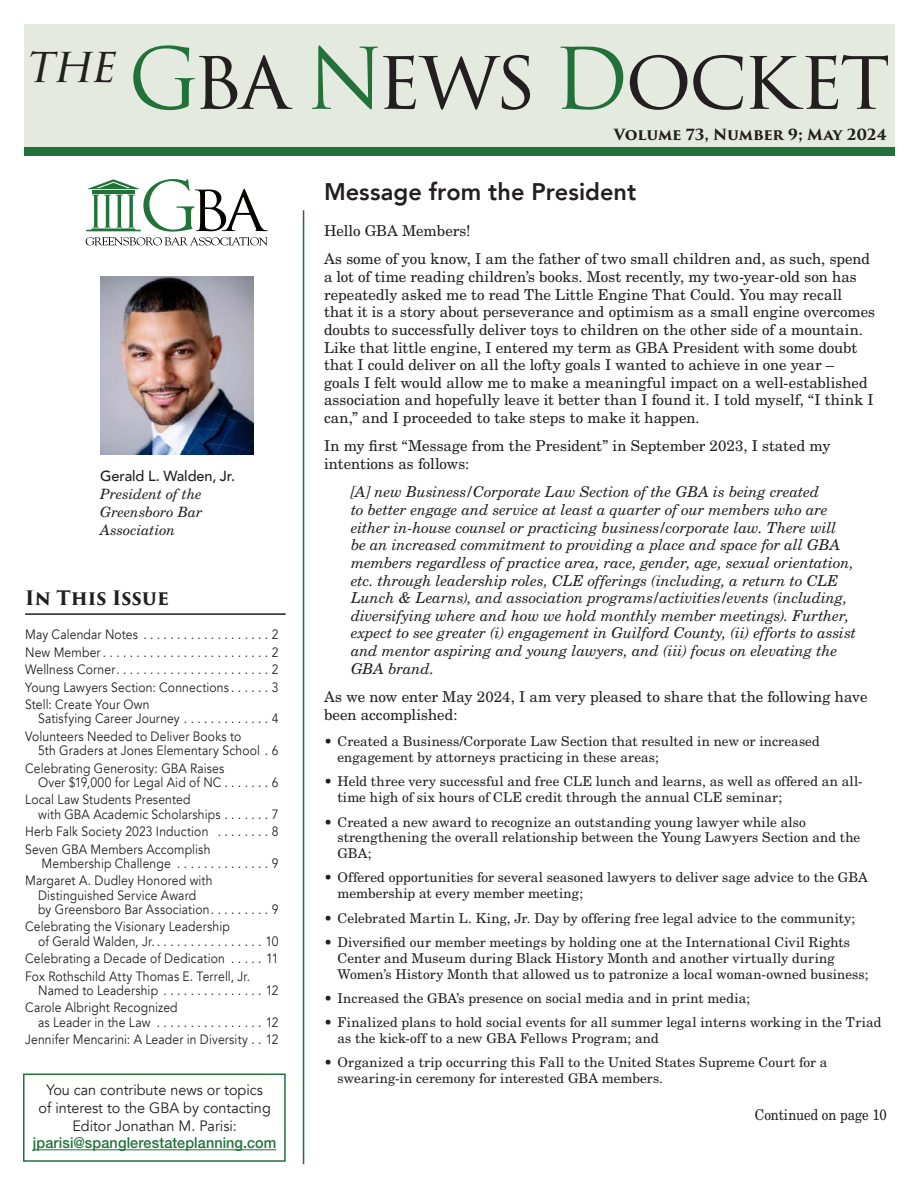
<style>
.page{position:relative;width:918px;height:1188px;background:#fff}
.page>*{position:absolute;margin:0;border:0;box-sizing:border-box;transform-origin:0 0}
.t1{font:82.5px "Trajan Pro 3";letter-spacing:-.045em;color:#231f20}
.FrontPage{font:800 24px "Avenir";letter-spacing:.005em;color:#231f20}
.TOC_Title{font:700 19.5px "Trajan Pro 3";letter-spacing:.005em;color:#231f20}
.t2{font:15px/17.7px "New Century Schlbk LT Std";color:#231f20}
.t3{font:italic 15px/17.7px "New Century Schlbk LT Std";letter-spacing:-.005em;color:#231f20}
.t4{font:15px/17.9px "Avenir";color:#231f20;text-align:center;scale:.96 1}
.t5{font:700 15px "Trajan Pro 3";letter-spacing:-.015em;color:#231f20}
.t6{font:15px "New Century Schlbk LT Std";color:#231f20;scale:.88 1}
.t7{font:500 14.7px "Avenir";letter-spacing:-.01em;color:#231f20}
.t8{font:italic 14.25px/18px "New Century Schlbk LT Std";color:#231f20;text-align:justify}
.t9{font:13.5px/15.8px "New Century Schlbk LT Std";letter-spacing:.01em;color:#231f20}
.t10{font:13.5px/14.2px "Avenir";letter-spacing:.01em;color:#231f20;scale:.9 1}
.s1{color:#227138}
.s2{font-family:"Helvetica Neue LT Std";font-weight:500;color:#227138}
</style>
<div class="page">
<div style="left:24px;top:24px;width:870px;height:132px;background:#e4eae0"></div>
<div style="left:24px;top:147px;width:870px;height:9px;background:#227138"></div>
<img style="left:100px;top:276px;width:153px;height:179px">
<hr style="left:303px;top:210px;width:1px;height:954px;background:#227138">
<div style="left:23px;top:1074px;width:263px;height:88px;border:2px solid #227138"></div>
<hr style="left:33px;top:1149px;width:243px;height:1px;background:#227138">
<hr style="left:25px;top:613px;width:261px;height:2px;background:#231f20">
<svg style="left:86px;top:179px;width:182px;height:66px"></svg>
<p class="t1" style="left:24px;top:22px;width:867px"><sup>the</sup><span class="s1">G</span>ba <span class="s1">N</span>ews <span class="s1">D</span>ocket</p>
<p class="t5" style="left:614px;top:123px;width:274px">Volume 73, Number 9; May 2024</p>
<p class="FrontPage" style="left:324px;top:173px;width:314px">Message from the President</p>
<p class="t7" style="left:100px;top:463px;width:137px">Gerald L. Walden, Jr.</p>
<p class="t8" style="left:100px;top:485px;width:104px">President of the Greensboro Bar Association</p>
<p class="TOC_Title" style="left:25px;top:583px;width:146px">In This Issue</p>
<p class="t10" style="left:25px;top:628px;width:131px">May Calendar Notes ....................</p>
<p class="t10" style="left:272px;top:628px;width:9px">2</p>
<p class="t10" style="left:25px;top:645px;width:91px">New Member .........................</p>
<p class="t10" style="left:272px;top:645px;width:9px">2</p>
<p class="t10" style="left:25px;top:663px;width:106px">Wellness Corner .......................</p>
<p class="t10" style="left:272px;top:663px;width:9px">2</p>
<p class="t10" style="left:25px;top:680px;width:234px">Young Lawyers Section: Connections ......</p>
<p class="t10" style="left:272px;top:680px;width:9px">3</p>
<p class="t10" style="left:38px;top:698px;width:162px;text-indent:-13px">Stell: Create Your Own<br>Satisfying Career Journey ..............</p>
<p class="t10" style="left:272px;top:712px;width:9px">4</p>
<p class="t10" style="left:38px;top:729px;width:269px;text-indent:-13px">Volunteers Needed to Deliver Books to<br>5th Graders at Jones Elementary School .. 6</p>
<p class="t10" style="left:25px;top:761px;width:226px;text-align:right">Celebrating Generosity: GBA Raises<br>Over $19,000 for Legal Aid of NC .......</p>
<p class="t10" style="left:272px;top:775px;width:9px">6</p>
<p class="t10" style="left:38px;top:793px;width:207px;text-indent:-13px">Local Law Students Presented<br>with GBA Academic Scholarships ........</p>
<p class="t10" style="left:272px;top:807px;width:9px">7</p>
<p class="t10" style="left:25px;top:825px;width:212px">Herb Falk Society 2023 Induction .........</p>
<p class="t10" style="left:272px;top:825px;width:9px">8</p>
<p class="t10" style="left:42px;top:842px;width:189px;text-indent:-16px">Seven GBA Members Accomplish<br>Membership Challenge ...............</p>
<p class="t10" style="left:272px;top:856px;width:9px">9</p>
<p class="t10" style="left:38px;top:874px;width:197px;text-indent:-13px">Margaret A. Dudley Honored with<br>Distinguished Service Award<br>by Greensboro Bar Association .........</p>
<p class="t10" style="left:272px;top:902px;width:9px">9</p>
<p class="t10" style="left:38px;top:920px;width:215px;text-indent:-13px">Celebrating the Visionary Leadership of Gerald Walden, Jr. ................</p>
<p class="t10" style="left:266px;top:934px;width:16px">10</p>
<p class="t10" style="left:25px;top:952px;width:227px">Celebrating a Decade of Dedication ......</p>
<p class="t10" style="left:266px;top:952px;width:15px">11</p>
<p class="t10" style="left:38px;top:969px;width:237px;text-indent:-13px">Fox Rothschild Atty Thomas E. Terrell, Jr.<br>Named to Leadership ................</p>
<p class="t10" style="left:266px;top:983px;width:16px">12</p>
<p class="t10" style="left:38px;top:1001px;width:157px;text-indent:-13px">Carole Albright Recognized as Leader in the Law .................</p>
<p class="t10" style="left:266px;top:1015px;width:16px">12</p>
<p class="t10" style="left:25px;top:1033px;width:283px">Jennifer Mencarini: A Leader in Diversity ... 12</p>
<p class="t4" style="left:33px;top:1081px;width:255px">You can contribute news or topics<br>of interest to the GBA by contacting Editor Jonathan M. Parisi: <span class="s2">jparisi@spanglerestateplanning.com</span></p>
<p class="t2" style="left:324px;top:222px;width:148px">Hello GBA Members!</p>
<p class="t2" style="left:324px;top:250px;width:553px">As some of you know, I am the father of two small children and, as such, spend a lot of time reading children’s books. Most recently, my two-year-old son has repeatedly asked me to read The Little Engine That Could. You may recall that it is a story about perseverance and optimism as a small engine overcomes doubts to successfully deliver toys to children on the other side of a mountain.<br>Like that little engine, I entered my term as GBA President with some doubt that I could deliver on all the lofty goals I wanted to achieve in one year –<br>goals I felt would allow me to make a meaningful impact on a well-established association and hopefully leave it better than I found it. I told myself, “I think I can,” and I proceeded to take steps to make it happen.</p>
<p class="t2" style="left:324px;top:437px;width:508px">In my first “Message from the President” in September 2023, I stated my intentions as follows:</p>
<p class="t3" style="left:351px;top:483px;width:507px">[A] new Business/Corporate Law Section of the GBA is being created<br>to better engage and service at least a quarter of our members who are either in-house counsel or practicing business/corporate law. There will<br>be an increased commitment to providing a place and space for all GBA members regardless of practice area, race, gender, age, sexual orientation, etc. through leadership roles, CLE offerings (including, a return to CLE Lunch &amp; Learns), and association programs/activities/events (including, diversifying where and how we hold monthly member meetings). Further, expect to see greater (i) engagement in Guilford County, (ii) efforts to assist and mentor aspiring and young lawyers, and (iii) focus on elevating the GBA brand.</p>
<p class="t2" style="left:324px;top:688px;width:545px">As we now enter May 2024, I am very pleased to share that the following have been accomplished:</p>
<p class="t9" style="left:338px;top:734px;width:484px;text-indent:-14px">• Created a Business/Corporate Law Section that resulted in new or increased engagement by attorneys practicing in these areas;</p>
<p class="t9" style="left:338px;top:774px;width:527px;text-indent:-14px">• Held three very successful and free CLE lunch and learns, as well as offered an all&shy;time high of six hours of CLE credit through the annual CLE seminar;</p>
<p class="t9" style="left:338px;top:814px;width:524px;text-indent:-14px">• Created a new award to recognize an outstanding young lawyer while also strengthening the overall relationship between the Young Lawyers Section and the<br>GBA;</p>
<p class="t9" style="left:338px;top:870px;width:532px;text-indent:-14px">• Offered opportunities for several seasoned lawyers to deliver sage advice to the GBA membership at every member meeting;</p>
<p class="t9" style="left:324px;top:910px;width:533px">• Celebrated Martin L. King, Jr. Day by offering free legal advice to the community;</p>
<p class="t9" style="left:338px;top:934px;width:532px;text-indent:-14px">• Diversified our member meetings by holding one at the International Civil Rights<br>Center and Museum during Black History Month and another virtually during<br>Women’s History Month that allowed us to patronize a local woman-owned business;</p>
<p class="t9" style="left:324px;top:990px;width:428px">• Increased the GBA’s presence on social media and in print media;</p>
<p class="t9" style="left:338px;top:1015px;width:545px;text-indent:-14px">• Finalized plans to hold social events for all summer legal interns working in the Triad as the kick-off to a new GBA Fellows Program; and</p>
<p class="t9" style="left:338px;top:1055px;width:491px;text-indent:-14px">• Organized a trip occurring this Fall to the United States Supreme Court for a swearing-in ceremony for interested GBA members.</p>
<p class="t6" style="left:755px;top:1105px;width:151px">Continued on page 10</p>
</div>
